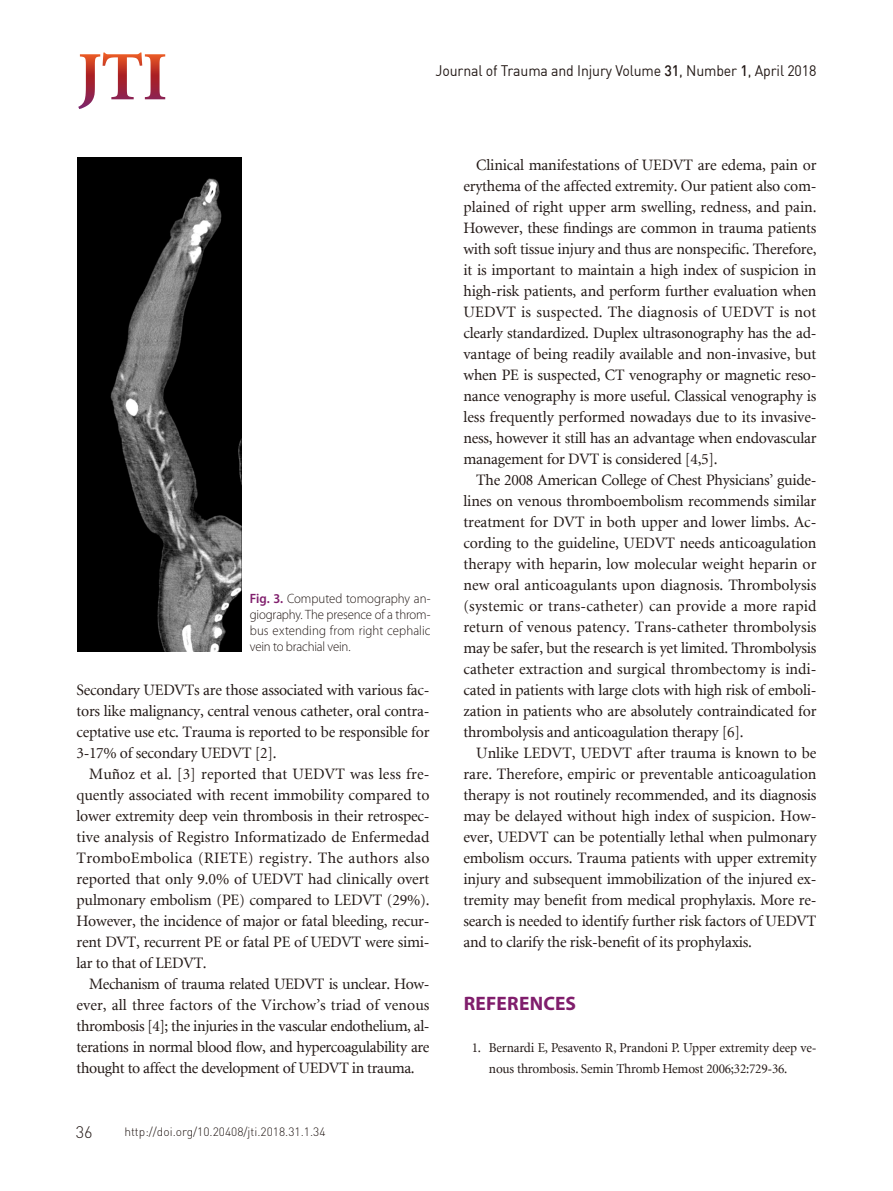
<style>
.page{position:relative;width:893px;height:1191px;background:#fff}
.page>*{position:absolute;margin:0;border:0;box-sizing:border-box;transform-origin:0 0}
.제목1{font:700 19.5px "Myriad Pro";letter-spacing:.015em;color:#801e6c}
.t1{font:300 16.5px "DIN Pro";color:#231916}
.들여쓰기본문{font:15.75px/21px "Minion LT";letter-spacing:-.015em;color:#231916;text-align:justify}
.제목밑본문{font:15.75px/21px "Minion LT";letter-spacing:-.015em;color:#231916;text-align:justify}
.t2{font:15px "DIN";letter-spacing:-.01em;color:#231916;scale:.94 1}
.그림설명{font:300 13.5px/16.2px "Myriad Pro";color:#231916;text-align:justify;scale:.95 1}
.t3{font:13.5px/21px "Minion LT";letter-spacing:-.015em;color:#231916}
.t4{font:300 12px "DIN Pro";color:#231916}
.s1{font-weight:500}
.s2{font-weight:600;color:#801e6c}
.s3{font-family:"Times New Roman"}
</style>
<div class="page">
<svg style="left:78px;top:53px;width:87px;height:56px"></svg>
<img style="left:77px;top:158px;width:164px;height:494px">
<p class="t2" style="left:435px;top:61px;width:407px">Journal of Trauma and Injury Volume <span class="s1">31</span>, Number <span class="s1">1</span>, April 2018</p>
<p class="그림설명" style="left:250px;top:590px;width:192px"><span class="s2">Fig. 3.</span> Computed tomography an&shy;giography. The presence of a throm&shy;bus extending from right cephalic vein to brachial vein.</p>
<p class="제목밑본문" style="left:76px;top:680px;width:355px">Secondary UEDVTs are those associated with various fac&shy;tors like malignancy, central venous catheter, oral contra&shy;ceptative use etc. Trauma is reported to be responsible for 3-17% of secondary UEDVT [2].</p>
<p class="들여쓰기본문" style="left:76px;top:764px;width:355px;text-indent:13px">Mu<span class="s3">ñ</span>oz et al. [3] reported that UEDVT was less fre&shy;quently associated with recent immobility compared to lower extremity deep vein thrombosis in their retrospec&shy;tive analysis of Registro Informatizado de Enfermedad TromboEmbolica (RIETE) registry. The authors also reported that only 9.0% of UEDVT had clinically overt pulmonary embolism (PE) compared to LEDVT (29%).<br>However, the incidence of major or fatal bleeding, recur&shy;rent DVT, recurrent PE or fatal PE of UEDVT were simi&shy;lar to that of LEDVT.</p>
<p class="들여쓰기본문" style="left:76px;top:974px;width:355px;text-indent:13px">Mechanism of trauma related UEDVT is unclear. How&shy;ever, all three factors of the Virchow’s triad of venous thrombosis [4]; the injuries in the vascular endothelium, al&shy;terations in normal blood flow, and hypercoagulability are thought to affect the development of UEDVT in trauma.</p>
<p class="t1" style="left:76px;top:1120px;width:18px">36</p>
<p class="t4" style="left:124px;top:1123px;width:203px">http://doi.org/10.20408/jti.2018.31.1.34</p>
<p class="들여쓰기본문" style="left:463px;top:155px;width:355px;text-indent:13px">Clinical manifestations of UEDVT are edema, pain or erythema of the affected extremity. Our patient also com&shy;plained of right upper arm swelling, redness, and pain.<br>However, these findings are common in trauma patients with soft tissue injury and thus are nonspecific. Therefore, it is important to maintain a high index of suspicion in high-risk patients, and perform further evaluation when UEDVT is suspected. The diagnosis of UEDVT is not clearly standardized. Duplex ultrasonography has the ad&shy;vantage of being readily available and non-invasive, but when PE is suspected, CT venography or magnetic reso&shy;nance venography is more useful. Classical venography is less frequently performed nowadays due to its invasive&shy;ness, however it still has an advantage when endovascular management for DVT is considered [4,5].</p>
<p class="들여쓰기본문" style="left:463px;top:470px;width:355px;text-indent:13px">The 2008 American College of Chest Physicians’ guide&shy;lines on venous thromboembolism recommends similar treatment for DVT in both upper and lower limbs. Ac&shy;cording to the guideline, UEDVT needs anticoagulation therapy with heparin, low molecular weight heparin or new oral anticoagulants upon diagnosis. Thrombolysis (systemic or trans-catheter) can provide a more rapid return of venous patency. Trans-catheter thrombolysis may be safer, but the research is yet limited. Thrombolysis catheter extraction and surgical thrombectomy is indi&shy;cated in patients with large clots with high risk of emboli&shy;zation in patients who are absolutely contraindicated for thrombolysis and anticoagulation therapy [6].</p>
<p class="들여쓰기본문" style="left:463px;top:743px;width:355px;text-indent:13px">Unlike LEDVT, UEDVT after trauma is known to be rare. Therefore, empiric or preventable anticoagulation therapy is not routinely recommended, and its diagnosis may be delayed without high index of suspicion. How&shy;ever, UEDVT can be potentially lethal when pulmonary embolism occurs. Trauma patients with upper extremity injury and subsequent immobilization of the injured ex&shy;tremity may benefit from medical prophylaxis. More re&shy;search is needed to identify further risk factors of UEDVT and to clarify the risk-benefit of its prophylaxis.</p>
<p class="제목1" style="left:464px;top:990px;width:114px">REFERENCES</p>
<p class="t3" style="left:489px;top:1037px;width:329px;text-indent:-17px">1. Bernardi E, Pesavento R, Prandoni P. Upper extremity deep ve&shy;nous thrombosis. Semin Thromb Hemost 2006;32:729-36.</p>
</div>
